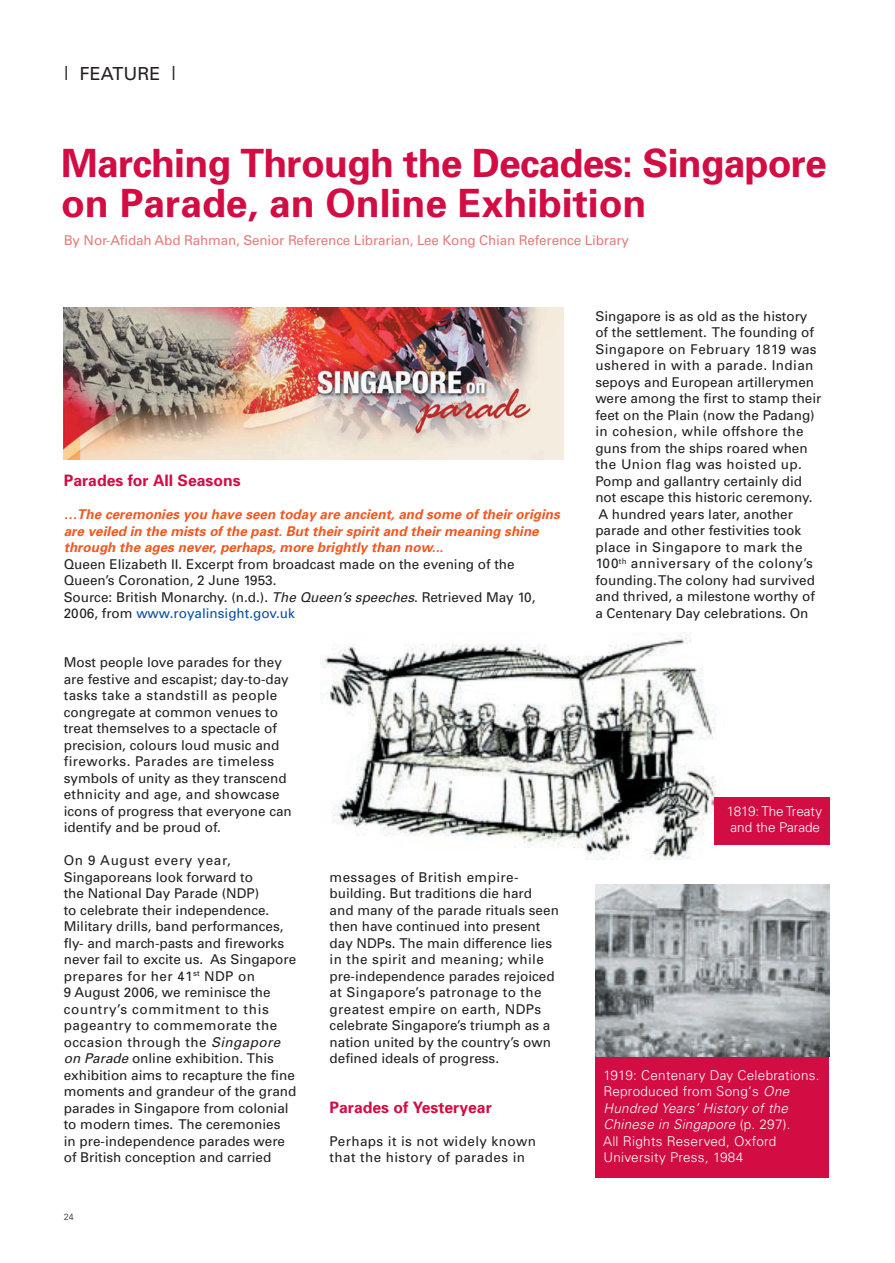
<style>
.page{position:relative;width:895px;height:1263px;background:#fff}
.page>*{position:absolute;margin:0;border:0;box-sizing:border-box;transform-origin:0 0}
.t1{font:700 39px/40.5px "Univers";letter-spacing:-.02em;color:#d20d44}
.t2{font:18px "Univers";color:#231f20}
.t3{font:700 15.75px "Univers";color:#d20d44}
.t4{font:13.5px/16.5px "Univers";color:#231f20}
.t5{font:italic 700 13.5px/16.5px "Univers";color:#f15921}
.t6{font:300 13.5px/16.5px "Univers";letter-spacing:.02em;color:#fff}
.t7{font:13.5px "Univers";letter-spacing:-.01em;color:#e47c7b}
.t8{font:13.5px/16.5px "Univers";letter-spacing:.03em;color:#231f20}
.t9{font:300 13.5px/16.5px "Univers";color:#fff}
.t10{font:300 9px "Univers";color:#231f20}
.s1{font-size:19.5px}
.s2{font-style:italic}
.s3{color:#094fa3}
</style>
<div class="page">
<div style="left:595px;top:884px;width:234px;height:294px;background:#d20d44"></div>
<img style="left:320px;top:632px;width:404px;height:227px">
<div style="left:714px;top:797px;width:115px;height:47px;background:#d20d44"></div>
<img style="left:64px;top:308px;width:499px;height:151px">
<img style="left:595px;top:884px;width:234px;height:173px">
<h2 class="t2" style="left:64px;top:62px;width:114px"><span class="s1">|</span> FEATURE <span class="s1">|</span></h2>
<h1 class="t1" style="left:61px;top:141px;width:767px">Marching Through the Decades: Singapore on Parade, an Online Exhibition</h1>
<p class="t7" style="left:64px;top:231px;width:567px">By Nor-Afidah Abd Rahman, Senior Reference Librarian, Lee Kong Chian Reference Library</p>
<p class="t3" style="left:64px;top:470px;width:178px">Parades for All Seasons</p>
<p class="t5" style="left:64px;top:506px;width:497px">…The ceremonies you have seen today are ancient, and some of their origins are veiled in the mists of the past. But their spirit and their meaning shine through the ages never, perhaps, more brightly than now...</p>
<p class="t4" style="left:64px;top:556px;width:473px">Queen Elizabeth II. Excerpt from broadcast made on the evening of the Queen’s Coronation, 2 June 1953.<br>Source: British Monarchy. (n.d.). <span class="s2">The Queen’s speeches</span>. Retrieved May 10, 2006, from <span class="s3">www.royalinsight.gov.uk</span></p>
<p class="t4" style="left:64px;top:654px;width:230px">Most people love parades for they are festive and escapist; day-to-day tasks take a standstill as people congregate at common venues to treat themselves to a spectacle of precision, colours loud music and fireworks. Parades are timeless symbols of unity as they transcend ethnicity and age, and showcase icons of progress that everyone can identify and be proud of.</p>
<p class="t4" style="left:64px;top:852px;width:234px">On 9 August every year,<br>Singaporeans look forward to<br>the National Day Parade (NDP)<br>to celebrate their independence.<br>Military drills, band performances, fly- and march-pasts and fireworks never fail to excite us. As Singapore prepares for her 41<sup>st</sup> NDP on<br>9 August 2006, we reminisce the country’s commitment to this pageantry to commemorate the occasion through the <span class="s2">Singapore on Parade</span> online exhibition. This exhibition aims to recapture the fine moments and grandeur of the grand parades in Singapore from colonial to modern times. The ceremonies<br>in pre-independence parades were of British conception and carried</p>
<p class="t10" style="left:64px;top:1212px;width:12px">24</p>
<p class="t4" style="left:330px;top:868px;width:231px">messages of British empire&shy;building. But traditions die hard and many of the parade rituals seen then have continued into present day NDPs. The main difference lies in the spirit and meaning; while pre-independence parades rejoiced at Singapore’s patronage to the greatest empire on earth, NDPs celebrate Singapore’s triumph as a nation united by the country’s own defined ideals of progress.</p>
<p class="t3" style="left:330px;top:1097px;width:164px">Parades of Yesteryear</p>
<p class="t8" style="left:330px;top:1132px;width:208px">Perhaps it is not widely known that the history of parades in</p>
<p class="t4" style="left:595px;top:307px;width:228px">Singapore is as old as the history of the settlement. The founding of<br>Singapore on February 1819 was ushered in with a parade. Indian sepoys and European artillerymen were among the first to stamp their feet on the Plain (now the Padang) in cohesion, while offshore the guns from the ships roared when the Union flag was hoisted up.<br>Pomp and gallantry certainly did not escape this historic ceremony.<br>A hundred years later, another parade and other festivities took place in Singapore to mark the<br>100<sup>th</sup> anniversary of the colony’s founding. The colony had survived and thrived, a milestone worthy of a Centenary Day celebrations. On</p>
<p class="t9" style="left:727px;top:802px;width:97px">1819: The Treaty and the Parade</p>
<p class="t6" style="left:603px;top:1066px;width:218px">1919: Centenary Day Celebrations.<br>Reproduced from Song‘s <span class="s2">One<br>Hundred Years’ History of the<br>Chinese in Singapore</span> (p. 297).<br>All Rights Reserved, Oxford<br>University Press, 1984</p>
</div>
